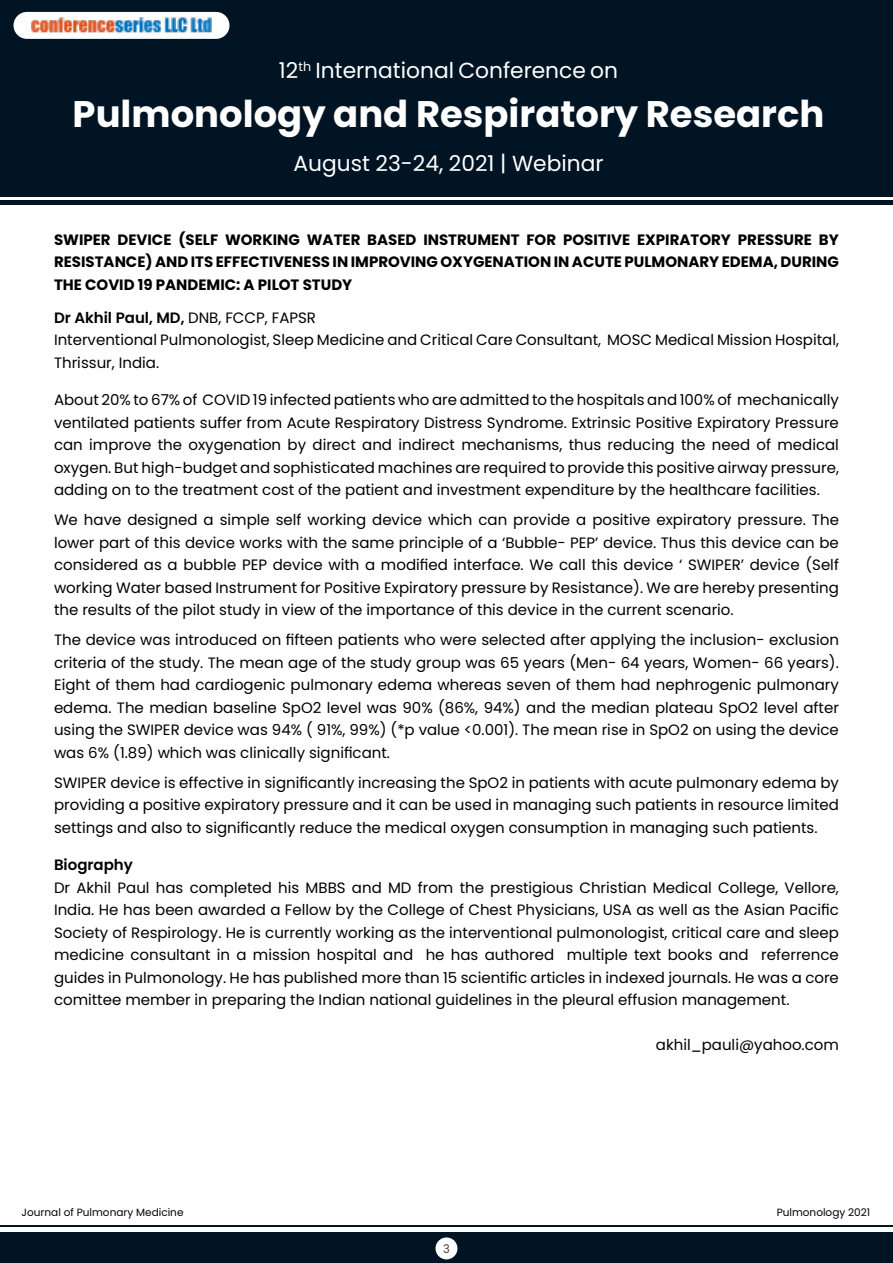
<style>
.page{position:relative;width:893px;height:1263px;background:#fff}
.page>*{position:absolute;margin:0;border:0;box-sizing:border-box;transform-origin:0 0}
.t1{font:700 36.9px "Poppins";color:#fff}
.t2{font:21.75px "Poppins";color:#fff}
.t3{font:15px/22.5px "Poppins";color:#000;text-align:justify}
.t4{font:700 15px/22.5px "Poppins";color:#000;text-align:justify}
.t5{font:600 15px "Poppins";color:#000}
.t6{font:12px "Poppins";color:#414042;scale:.95 1}
.t7{font:10.5px "Poppins";color:#000}
.s1{font-weight:600}
</style>
<div class="page">
<div style="left:0;top:0;width:893px;height:197px;background:#001424"></div>
<div style="left:13px;top:12px;width:216px;height:27px;background:#fff;border-radius:13px"></div>
<img style="left:32px;top:17px;width:179px;height:21px">
<div style="left:0;top:1232px;width:893px;height:31px;background:#001424"></div>
<div style="left:435px;top:1237px;width:22px;height:22px;background:#fff;border-radius:50%"></div>
<hr style="left:0;top:201px;width:893px;height:4px;background:#001424">
<hr style="left:0;top:1225px;width:893px;height:2px;background:#001424">
<h2 class="t2" style="left:279px;top:58px;width:341px">12<sup>th</sup> International Conference on</h2>
<h1 class="t1" style="left:73px;top:93px;width:753px">Pulmonology and Respiratory Research</h1>
<h2 class="t2" style="left:293px;top:151px;width:312px">August 23-24, 2021 | Webinar</h2>
<p class="t4" style="left:54px;top:228px;width:786px">SWIPER DEVICE (SELF WORKING WATER BASED INSTRUMENT FOR POSITIVE EXPIRATORY PRESSURE BY RESISTANCE) AND ITS EFFECTIVENESS IN IMPROVING OXYGENATION IN ACUTE PULMONARY EDEMA, DURING THE COVID 19 PANDEMIC: A PILOT STUDY</p>
<p class="t3" style="left:54px;top:306px;width:786px;text-align:left"><span class="s1">Dr Akhil Paul, MD,</span> DNB, FCCP, FAPSR<br>Interventional Pulmonologist, Sleep Medicine and Critical Care Consultant, MOSC Medical Mission Hospital,<br>Thrissur, India.</p>
<p class="t3" style="left:54px;top:389px;width:786px">About 20% to 67% of COVID 19 infected patients who are admitted to the hospitals and 100% of mechanically ventilated patients suffer from Acute Respiratory Distress Syndrome. Extrinsic Positive Expiratory Pressure can improve the oxygenation by direct and indirect mechanisms, thus reducing the need of medical oxygen. But high-budget and sophisticated machines are required to provide this positive airway pressure, adding on to the treatment cost of the patient and investment expenditure by the healthcare facilities.</p>
<p class="t3" style="left:54px;top:509px;width:786px">We have designed a simple self working device which can provide a positive expiratory pressure. The lower part of this device works with the same principle of a ‘Bubble- PEP’ device. Thus this device can be considered as a bubble PEP device with a modified interface. We call this device ‘ SWIPER’ device (Self working Water based Instrument for Positive Expiratory pressure by Resistance). We are hereby presenting the results of the pilot study in view of the importance of this device in the current scenario.</p>
<p class="t3" style="left:54px;top:629px;width:786px">The device was introduced on fifteen patients who were selected after applying the inclusion- exclusion criteria of the study. The mean age of the study group was 65 years (Men- 64 years, Women- 66 years).<br>Eight of them had cardiogenic pulmonary edema whereas seven of them had nephrogenic pulmonary edema. The median baseline SpO2 level was 90% (86%, 94%) and the median plateau SpO2 level after using the SWIPER device was 94% ( 91%, 99%) (*p value &lt;0.001). The mean rise in SpO2 on using the device was 6% (1.89) which was clinically significant.</p>
<p class="t3" style="left:54px;top:771px;width:786px">SWIPER device is effective in significantly increasing the SpO2 in patients with acute pulmonary edema by providing a positive expiratory pressure and it can be used in managing such patients in resource limited settings and also to significantly reduce the medical oxygen consumption in managing such patients.</p>
<p class="t5" style="left:54px;top:856px;width:80px">Biography</p>
<p class="t3" style="left:54px;top:876px;width:786px">Dr Akhil Paul has completed his MBBS and MD from the prestigious Christian Medical College, Vellore, India. He has been awarded a Fellow by the College of Chest Physicians, USA as well as the Asian Pacific Society of Respirology. He is currently working as the interventional pulmonologist, critical care and sleep medicine consultant in a mission hospital and he has authored multiple text books and referrence guides in Pulmonology. He has published more than 15 scientific articles in indexed journals. He was a core comittee member in preparing the Indian national guidelines in the pleural effusion management.</p>
<p class="t3" style="left:656px;top:1034px;width:184px">akhil_pauli@yahoo.com</p>
<p class="t7" style="left:22px;top:1206px;width:163px">Journal of Pulmonary Medicine</p>
<p class="t6" style="left:443px;top:1242px;width:9px">3</p>
<p class="t7" style="left:777px;top:1206px;width:95px">Pulmonology 2021</p>
</div>
